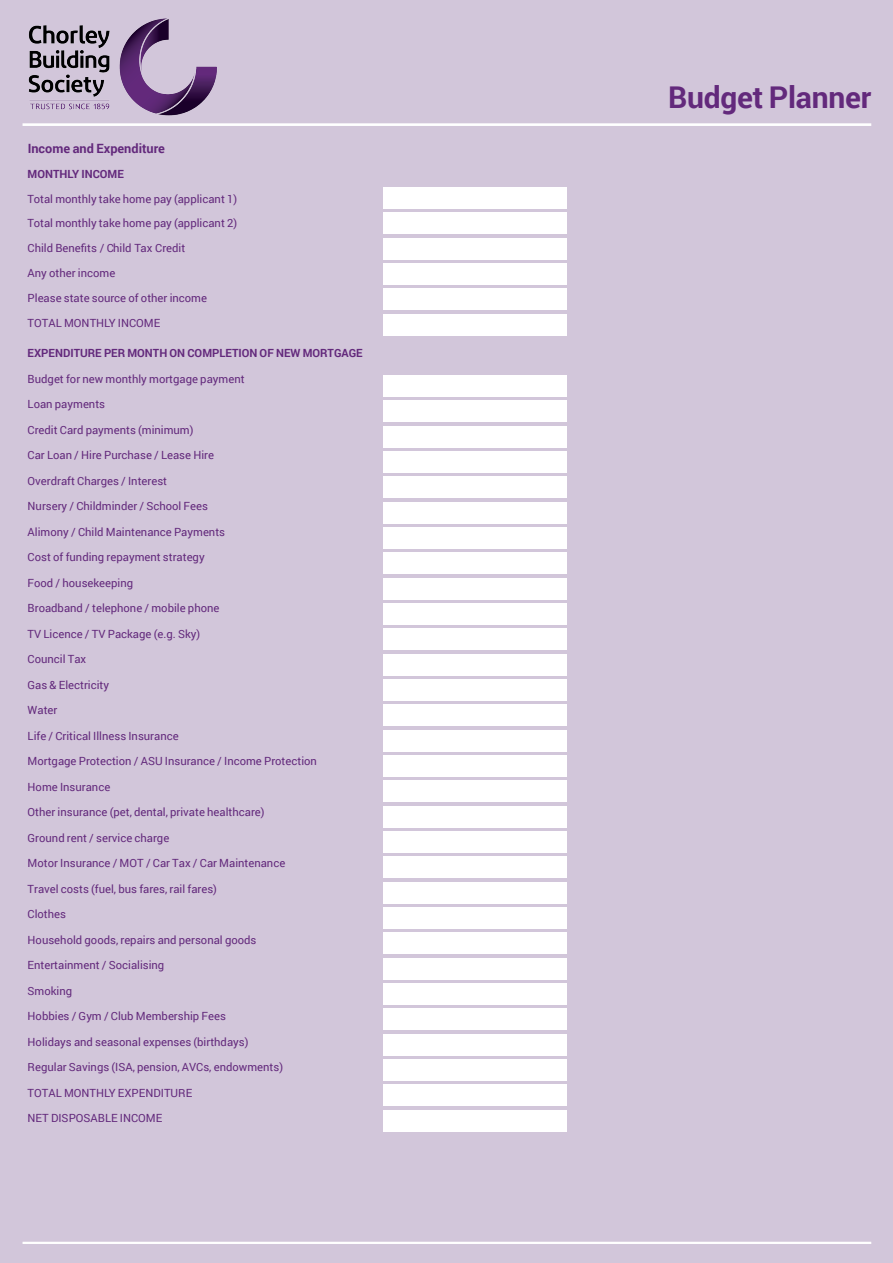
<style>
.page{position:relative;width:893px;height:1263px;background:#d2c6da}
.page>*{position:absolute;margin:0;border:0;box-sizing:border-box;transform-origin:0 0}
.t1{font:700 30px "Roboto";letter-spacing:-.01em;color:#63297c}
.t2{font:700 12.75px "Roboto";color:#63297c}
.t3{font:11.25px "Roboto";color:#63297c}
.t4{font:700 11.25px "Roboto";color:#63297c}
</style>
<div class="page">
<img style="left:29px;top:18px;width:188px;height:97px">
<hr style="left:23px;top:123px;width:848px;height:3px;background:#fff">
<hr style="left:23px;top:1242px;width:848px;height:2px;background:#fff">
<div style="left:384px;top:289px;width:183px;height:21px;background:#fff"></div>
<div style="left:384px;top:213px;width:183px;height:21px;background:#fff"></div>
<div style="left:384px;top:238px;width:183px;height:21px;background:#fff"></div>
<div style="left:384px;top:187px;width:183px;height:22px;background:#fff"></div>
<div style="left:384px;top:263px;width:183px;height:22px;background:#fff"></div>
<div style="left:384px;top:314px;width:183px;height:21px;background:#fff"></div>
<div style="left:384px;top:477px;width:183px;height:21px;background:#fff"></div>
<div style="left:384px;top:401px;width:183px;height:21px;background:#fff"></div>
<div style="left:384px;top:426px;width:183px;height:21px;background:#fff"></div>
<div style="left:384px;top:375px;width:183px;height:22px;background:#fff"></div>
<div style="left:384px;top:451px;width:183px;height:22px;background:#fff"></div>
<div style="left:384px;top:603px;width:183px;height:22px;background:#fff"></div>
<div style="left:384px;top:527px;width:183px;height:22px;background:#fff"></div>
<div style="left:384px;top:553px;width:183px;height:21px;background:#fff"></div>
<div style="left:384px;top:502px;width:183px;height:21px;background:#fff"></div>
<div style="left:384px;top:578px;width:183px;height:21px;background:#fff"></div>
<div style="left:384px;top:730px;width:183px;height:21px;background:#fff"></div>
<div style="left:384px;top:654px;width:183px;height:21px;background:#fff"></div>
<div style="left:384px;top:679px;width:183px;height:22px;background:#fff"></div>
<div style="left:384px;top:629px;width:183px;height:21px;background:#fff"></div>
<div style="left:384px;top:705px;width:183px;height:21px;background:#fff"></div>
<div style="left:384px;top:857px;width:183px;height:21px;background:#fff"></div>
<div style="left:384px;top:781px;width:183px;height:21px;background:#fff"></div>
<div style="left:384px;top:806px;width:183px;height:21px;background:#fff"></div>
<div style="left:384px;top:755px;width:183px;height:22px;background:#fff"></div>
<div style="left:384px;top:831px;width:183px;height:22px;background:#fff"></div>
<div style="left:384px;top:983px;width:183px;height:21px;background:#fff"></div>
<div style="left:384px;top:907px;width:183px;height:22px;background:#fff"></div>
<div style="left:384px;top:933px;width:183px;height:21px;background:#fff"></div>
<div style="left:384px;top:882px;width:183px;height:21px;background:#fff"></div>
<div style="left:384px;top:958px;width:183px;height:21px;background:#fff"></div>
<div style="left:384px;top:1034px;width:183px;height:21px;background:#fff"></div>
<div style="left:384px;top:1059px;width:183px;height:21px;background:#fff"></div>
<div style="left:384px;top:1009px;width:183px;height:21px;background:#fff"></div>
<div style="left:384px;top:1085px;width:183px;height:21px;background:#fff"></div>
<div style="left:384px;top:1110px;width:183px;height:21px;background:#fff"></div>
<p class="t2" style="left:28px;top:140px;width:139px">Income and Expenditure</p>
<p class="t4" style="left:28px;top:166px;width:98px">MONTHLY INCOME</p>
<p class="t3" style="left:28px;top:191px;width:211px">Total monthly take home pay (applicant 1)</p>
<p class="t3" style="left:28px;top:215px;width:211px">Total monthly take home pay (applicant 2)</p>
<p class="t3" style="left:28px;top:240px;width:159px">Child Benefits / Child Tax Credit</p>
<p class="t3" style="left:28px;top:265px;width:89px">Any other income</p>
<p class="t3" style="left:28px;top:290px;width:181px">Please state source of other income</p>
<p class="t3" style="left:28px;top:315px;width:134px">TOTAL MONTHLY INCOME</p>
<p class="t4" style="left:28px;top:345px;width:337px">EXPENDITURE PER MONTH ON COMPLETION OF NEW MORTGAGE</p>
<p class="t3" style="left:28px;top:371px;width:218px">Budget for new monthly mortgage payment</p>
<p class="t3" style="left:28px;top:396px;width:79px">Loan payments</p>
<p class="t3" style="left:28px;top:422px;width:167px">Credit Card payments (minimum)</p>
<p class="t3" style="left:28px;top:447px;width:188px">Car Loan / Hire Purchase / Lease Hire</p>
<p class="t3" style="left:28px;top:473px;width:141px">Overdraft Charges / Interest</p>
<p class="t3" style="left:28px;top:498px;width:182px">Nursery / Childminder / School Fees</p>
<p class="t3" style="left:28px;top:524px;width:199px">Alimony / Child Maintenance Payments</p>
<p class="t3" style="left:28px;top:549px;width:179px">Cost of funding repayment strategy</p>
<p class="t3" style="left:28px;top:575px;width:107px">Food / housekeeping</p>
<p class="t3" style="left:28px;top:600px;width:193px">Broadband / telephone / mobile phone</p>
<p class="t3" style="left:28px;top:626px;width:174px">TV Licence / TV Package (e.g. Sky)</p>
<p class="t3" style="left:28px;top:651px;width:60px">Council Tax</p>
<p class="t3" style="left:28px;top:677px;width:83px">Gas &amp; Electricity</p>
<p class="t3" style="left:28px;top:702px;width:31px">Water</p>
<p class="t3" style="left:28px;top:728px;width:153px">Life / Critical Illness Insurance</p>
<p class="t3" style="left:28px;top:753px;width:291px">Mortgage Protection / ASU Insurance / Income Protection</p>
<p class="t3" style="left:28px;top:779px;width:84px">Home Insurance</p>
<p class="t3" style="left:28px;top:804px;width:238px">Other insurance (pet, dental, private healthcare)</p>
<p class="t3" style="left:28px;top:830px;width:143px">Ground rent / service charge</p>
<p class="t3" style="left:28px;top:855px;width:259px">Motor Insurance / MOT / Car Tax / Car Maintenance</p>
<p class="t3" style="left:28px;top:881px;width:191px">Travel costs (fuel, bus fares, rail fares)</p>
<p class="t3" style="left:28px;top:906px;width:40px">Clothes</p>
<p class="t3" style="left:28px;top:932px;width:230px">Household goods, repairs and personal goods</p>
<p class="t3" style="left:28px;top:957px;width:138px">Entertainment / Socialising</p>
<p class="t3" style="left:28px;top:983px;width:46px">Smoking</p>
<p class="t3" style="left:28px;top:1008px;width:200px">Hobbies / Gym / Club Membership Fees</p>
<p class="t3" style="left:28px;top:1034px;width:222px">Holidays and seasonal expenses (birthdays)</p>
<p class="t3" style="left:28px;top:1059px;width:257px">Regular Savings (ISA, pension, AVCs, endowments)</p>
<p class="t3" style="left:28px;top:1085px;width:166px">TOTAL MONTHLY EXPENDITURE</p>
<p class="t3" style="left:28px;top:1110px;width:136px">NET DISPOSABLE INCOME</p>
<h1 class="t1" style="left:668px;top:76px;width:205px">Budget Planner</h1>
</div>
